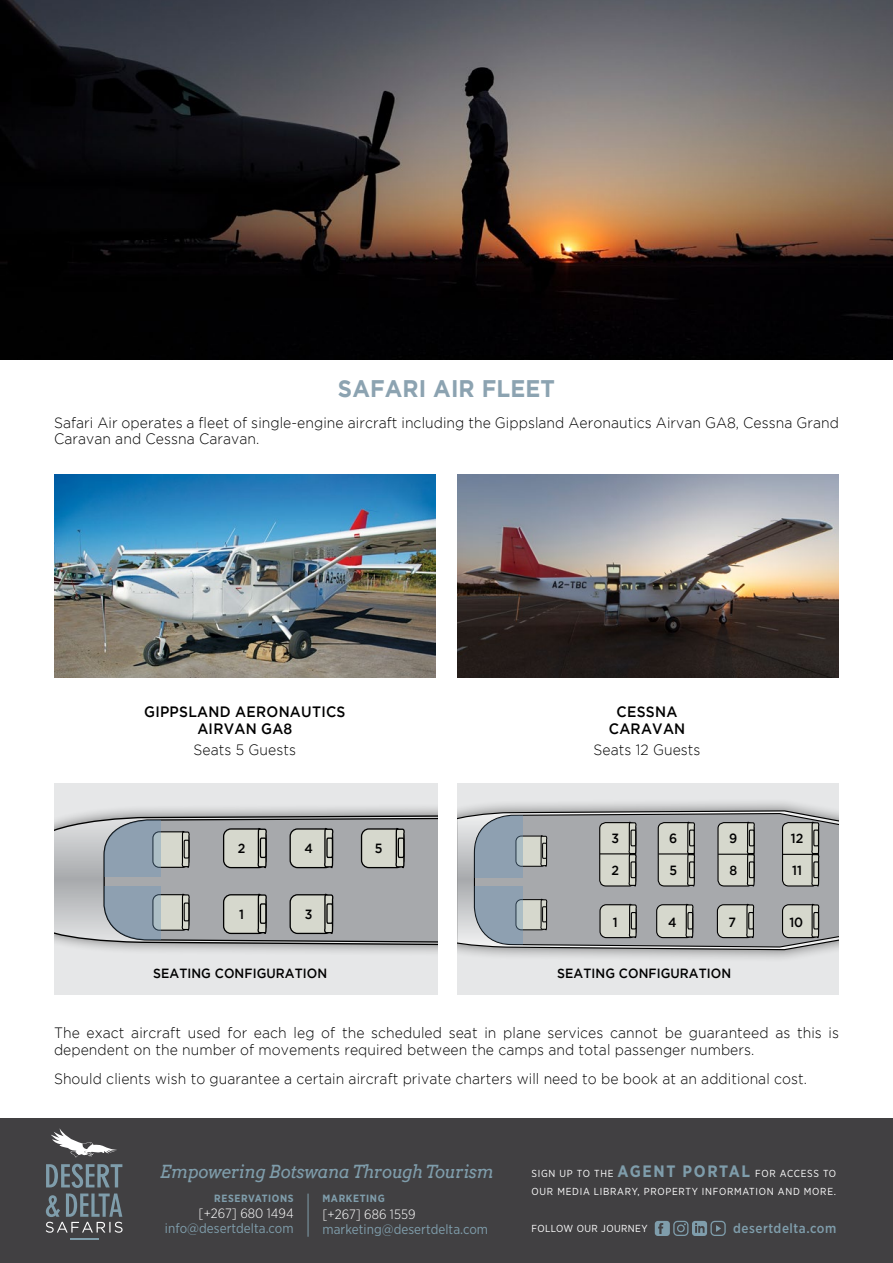
<style>
.page{position:relative;width:893px;height:1263px;background:#fff}
.page>*{position:absolute;margin:0;border:0;box-sizing:border-box;transform-origin:0 0}
.t1{font:700 24px "Gotham";letter-spacing:.005em;color:#8ca3b1;scale:.93 1}
.t2{font:italic 18px "Arvo";letter-spacing:-.02em;color:#7f9dab;scale:.93 1}
.t3{font:300 15px/16.5px "Gotham";letter-spacing:.005em;color:#000;scale:.93 1}
.t4{font:500 15px/16.5px "Gotham";letter-spacing:.02em;color:#000;text-align:center;scale:.93 1}
.t5{font:13.5px "Gotham Narrow";letter-spacing:.005em;color:#7f9dab}
.t6{font:300 13.5px "Gotham Narrow";letter-spacing:.005em;color:#fff}
.t7{font:500 13.5px "Gotham Narrow";letter-spacing:.04em;color:#7f9dab}
.t8{font:500 13.35px "Gotham";letter-spacing:.005em;color:#000;scale:.93 1}
.t9{font:700 10.5px "Gotham Narrow";letter-spacing:.06em;color:#7f9dab}
.t10{font:10.2px/17.4px "Gotham Narrow";letter-spacing:.07em;color:#fff}
.t11{font:10.2px "Gotham Narrow";letter-spacing:.04em;color:#fff}
.s1{font-weight:700;font-size:16.5px;color:#7f9dab}
</style>
<div class="page">
<img style="left:54px;top:474px;width:382px;height:203px">
<img style="left:457px;top:474px;width:382px;height:203px">
<img style="left:0;top:0;width:893px;height:359px">
<div style="left:457px;top:783px;width:382px;height:212px;background:#e6e7e8"></div>
<div style="left:457px;top:798px;width:382px;height:164px;background:#000;opacity:.5"></div>
<svg style="left:457px;top:810px;width:382px;height:141px"></svg>
<svg style="left:473px;top:812px;width:366px;height:136px;background:#a3a5a7"></svg>
<div style="left:600px;top:905px;width:36px;height:33px;background:#d6d8cd;border-radius:6px"></div>
<div style="left:599px;top:904px;width:37px;height:34px;border:1px solid #000;border-radius:6px"></div>
<svg style="left:628px;top:903px;width:9px;height:35px"></svg>
<div style="left:516px;top:900px;width:30px;height:30px;background:#d6d8cd;border-radius:5px"></div>
<div style="left:515px;top:899px;width:32px;height:31px;border:1px solid #000;border-radius:5px"></div>
<svg style="left:540px;top:898px;width:7px;height:33px"></svg>
<div style="left:516px;top:836px;width:30px;height:30px;background:#d6d8cd;border-radius:5px"></div>
<div style="left:515px;top:835px;width:32px;height:32px;border:1px solid #000;border-radius:5px"></div>
<svg style="left:540px;top:835px;width:7px;height:32px"></svg>
<div style="left:657px;top:905px;width:36px;height:33px;background:#d6d8cd;border-radius:6px"></div>
<div style="left:656px;top:904px;width:37px;height:34px;border:1px solid #000;border-radius:6px"></div>
<svg style="left:685px;top:903px;width:9px;height:35px"></svg>
<div style="left:717px;top:905px;width:36px;height:33px;background:#d6d8cd;border-radius:6px"></div>
<div style="left:717px;top:904px;width:37px;height:34px;border:1px solid #000;border-radius:6px"></div>
<svg style="left:746px;top:903px;width:8px;height:35px"></svg>
<div style="left:782px;top:905px;width:36px;height:33px;background:#d6d8cd;border-radius:6px"></div>
<div style="left:782px;top:904px;width:37px;height:34px;border:1px solid #000;border-radius:6px"></div>
<svg style="left:811px;top:903px;width:9px;height:35px"></svg>
<svg style="left:781px;top:821px;width:39px;height:66px;background:#b2b3ab"></svg>
<svg style="left:717px;top:821px;width:38px;height:66px;background:#b1b3aa"></svg>
<svg style="left:657px;top:821px;width:38px;height:66px;background:#b2b4ab"></svg>
<svg style="left:599px;top:821px;width:38px;height:66px;background:#b1b3aa"></svg>
<svg style="left:474px;top:813px;width:49px;height:65px;background:#92a1af"></svg>
<svg style="left:474px;top:886px;width:49px;height:61px;background:#92a2b0"></svg>
<div style="left:54px;top:783px;width:384px;height:212px;background:#e6e7e8"></div>
<div style="left:54px;top:803px;width:384px;height:154px;background:#000;opacity:.5"></div>
<svg style="left:54px;top:814px;width:384px;height:132px;background:#b1b2b4"></svg>
<svg style="left:103px;top:817px;width:335px;height:126px;background:#a5a7a7"></svg>
<svg style="left:104px;top:818px;width:57px;height:58px;background:#90a0ae"></svg>
<svg style="left:104px;top:887px;width:57px;height:55px;background:#90a0ae"></svg>
<div style="left:0;top:1119px;width:893px;height:144px;background:#414042"></div>
<svg style="left:46px;top:1164px;width:77px;height:69px"></svg>
<svg style="left:51px;top:1128px;width:66px;height:29px"></svg>
<hr style="left:70px;top:1238px;width:28px;height:2px;background:#7f9dab">
<hr style="left:308px;top:1193px;width:1px;height:44px;background:#7f9dab">
<svg style="left:673px;top:1221px;width:53px;height:15px"></svg>
<div style="left:655px;top:1221px;width:15px;height:15px;background:#7f9dab;border-radius:3px"></div>
<svg style="left:658px;top:1223px;width:5px;height:11px"></svg>
<h1 class="t1" style="left:338px;top:374px;width:235px">SAFARI AIR FLEET</h1>
<p class="t3" style="left:54px;top:414px;width:846px">Safari Air operates a fleet of single-engine aircraft including the Gippsland Aeronautics Airvan GA8, Cessna Grand<br>Caravan and Cessna Caravan.</p>
<p class="t4" style="left:144px;top:703px;width:218px">GIPPSLAND AERONAUTICS<br>AIRVAN GA8</p>
<p class="t3" style="left:194px;top:741px;width:112px">Seats 5 Guests</p>
<p class="t8" style="left:238px;top:841px;width:10px">2</p>
<p class="t8" style="left:239px;top:907px;width:7px">1</p>
<p class="t8" style="left:304px;top:841px;width:11px">4</p>
<p class="t8" style="left:305px;top:907px;width:10px">3</p>
<p class="t8" style="left:153px;top:965px;width:189px">SEATING CONFIGURATION</p>
<p class="t8" style="left:375px;top:841px;width:10px">5</p>
<p class="t4" style="left:609px;top:703px;width:84px">CESSNA<br>CARAVAN</p>
<p class="t3" style="left:594px;top:741px;width:116px">Seats 12 Guests</p>
<p class="t8" style="left:611px;top:831px;width:10px">3</p>
<p class="t8" style="left:669px;top:831px;width:10px">6</p>
<p class="t8" style="left:729px;top:831px;width:10px">9</p>
<p class="t8" style="left:791px;top:831px;width:15px">12</p>
<p class="t8" style="left:612px;top:862px;width:10px">2</p>
<p class="t8" style="left:669px;top:862px;width:10px">5</p>
<p class="t8" style="left:729px;top:862px;width:10px">8</p>
<p class="t8" style="left:792px;top:862px;width:12px">11</p>
<p class="t8" style="left:613px;top:914px;width:7px">1</p>
<p class="t8" style="left:668px;top:914px;width:11px">4</p>
<p class="t8" style="left:729px;top:914px;width:10px">7</p>
<p class="t8" style="left:789px;top:914px;width:16px">10</p>
<p class="t8" style="left:557px;top:965px;width:189px">SEATING CONFIGURATION</p>
<p class="t3" style="left:54px;top:1025px;width:846px">The exact aircraft used for each leg of the scheduled seat in plane services cannot be guaranteed as this is dependent on the number of movements required between the camps and total passenger numbers.</p>
<p class="t3" style="left:54px;top:1070px;width:811px">Should clients wish to guarantee a certain aircraft private charters will need to be book at an additional cost.</p>
<p class="t2" style="left:160px;top:1160px;width:361px">Empowering Botswana Through Tourism</p>
<p class="t9" style="left:214px;top:1191px;width:81px">RESERVATIONS</p>
<p class="t6" style="left:199px;top:1205px;width:97px">[+267] 680 1494</p>
<p class="t5" style="left:165px;top:1220px;width:130px">info@desertdelta.com</p>
<p class="t9" style="left:322px;top:1191px;width:64px">MARKETING</p>
<p class="t6" style="left:322px;top:1206px;width:95px">[+267] 686 1559</p>
<p class="t5" style="left:322px;top:1221px;width:167px">marketing@desertdelta.com</p>
<p class="t10" style="left:531px;top:1164px;width:306px">SIGN UP TO THE <span class="s1">AGENT PORTAL</span> FOR ACCESS TO<br>OUR MEDIA LIBRARY, PROPERTY INFORMATION AND MORE.</p>
<p class="t11" style="left:531px;top:1222px;width:118px">FOLLOW OUR JOURNEY</p>
<p class="t7" style="left:733px;top:1219px;width:105px">desertdelta.com</p>
</div>
